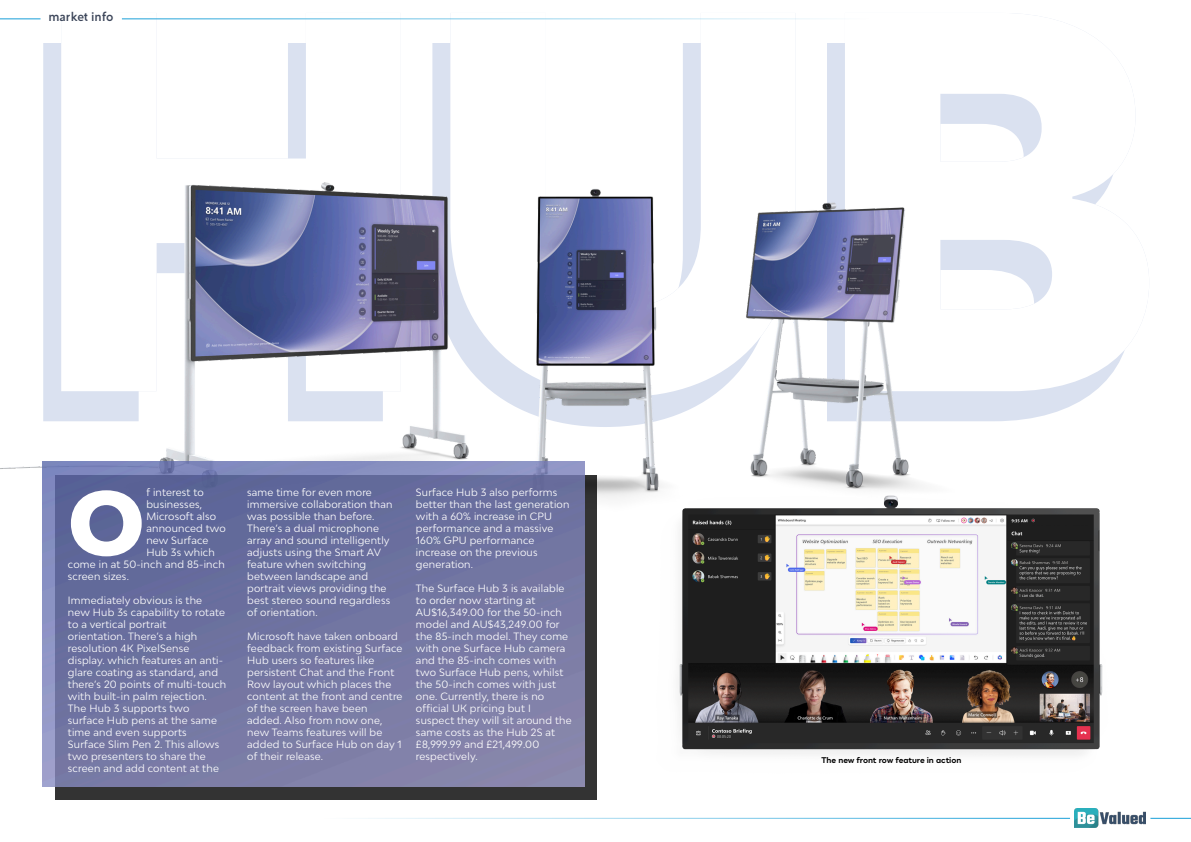
<style>
.page{position:relative;width:1191px;height:842px;background:#fff}
.page>*{position:absolute;margin:0;border:0;box-sizing:border-box;transform-origin:0 0}
.t1{font:800 521.6px "Bozon";color:#dae1f0}
.t2{font:900 86.9px "Bw Modelica";color:#fff}
.t3{font:500 12px "Creo";color:#3b4559}
.t4{font:10px/12px "Bw Modelica";letter-spacing:.02em;color:#fff}
.t5{font:700 8px "Bozon";letter-spacing:-.015em;color:#000}
</style>
<div class="page">
<hr style="left:0;top:18px;width:40px;height:1px;background:#189fd8">
<hr style="left:122px;top:18px;width:746px;height:1px;background:#189fd8">
<hr style="left:1151px;top:818px;width:40px;height:1px;background:#189fd8">
<img style="left:1074px;top:809px;width:71px;height:19px">
<hr style="left:323px;top:818px;width:746px;height:1px;background:#189fd8">
<img style="left:0;top:182px;width:908px;height:347px">
<div style="left:55px;top:475px;width:542px;height:324px;background:#000;opacity:.8"></div>
<img style="left:43px;top:462px;width:542px;height:324px">
<img style="left:591px;top:462px;width:512px;height:337px">
<p class="t3" style="left:48px;top:12px;width:67px">market info</p>
<h1 class="t1" style="left:25px;top:-48px;width:1144px">HUB</h1>
<h2 class="t2" style="left:68px;top:488px;width:78px">O</h2>
<p class="t4" style="left:146px;top:487px;width:59px">f interest to</p>
<p class="t4" style="left:146px;top:499px;width:57px">businesses,</p>
<p class="t4" style="left:146px;top:511px;width:71px">Microsoft also</p>
<p class="t4" style="left:146px;top:523px;width:81px">announced two</p>
<p class="t4" style="left:146px;top:535px;width:64px">new Surface</p>
<p class="t4" style="left:146px;top:547px;width:70px">Hub 3s which</p>
<p class="t4" style="left:68px;top:559px;width:158px">come in at 50-inch and 85-inch</p>
<p class="t4" style="left:68px;top:571px;width:62px">screen sizes.</p>
<p class="t4" style="left:68px;top:595px;width:160px">Immediately obvious is the new Hub 3s capability to rotate to a vertical portrait orientation. There’s a high resolution 4K PixelSense display. which features an anti&shy;glare coating as standard, and there’s 20 points of multi-touch with built-in palm rejection.<br>The Hub 3 supports two surface Hub pens at the same time and even supports<br>Surface Slim Pen 2. This allows two presenters to share the screen and add content at the</p>
<p class="t4" style="left:247px;top:487px;width:147px">same time for even more immersive collaboration than was possible than before.<br>There’s a dual microphone array and sound intelligently adjusts using the Smart AV feature when switching between landscape and portrait views providing the best stereo sound regardless of orientation.</p>
<p class="t4" style="left:247px;top:631px;width:157px">Microsoft have taken onboard feedback from existing Surface<br>Hub users so features like persistent Chat and the Front<br>Row layout which places the content at the front and centre of the screen have been added. Also from now one, new Teams features will be added to Surface Hub on day 1 of their release.</p>
<p class="t4" style="left:416px;top:487px;width:155px">Surface Hub 3 also performs better than the last generation with a 60% increase in CPU performance and a massive<br>160% GPU performance increase on the previous generation.</p>
<p class="t4" style="left:416px;top:583px;width:157px">The Surface Hub 3 is available to order now starting at<br>AU$16,349.00 for the 50-inch model and AU$43,249.00 for the 85-inch model. They come with one Surface Hub camera and the 85-inch comes with two Surface Hub pens, whilst the 50-inch comes with just one. Currently, there is no official UK pricing but I<br>suspect they will sit around the same costs as the Hub 2S at £8,999.99 and £21,499.00 respectively.</p>
<p class="t5" style="left:821px;top:756px;width:141px">The new front row feature in action</p>
</div>
